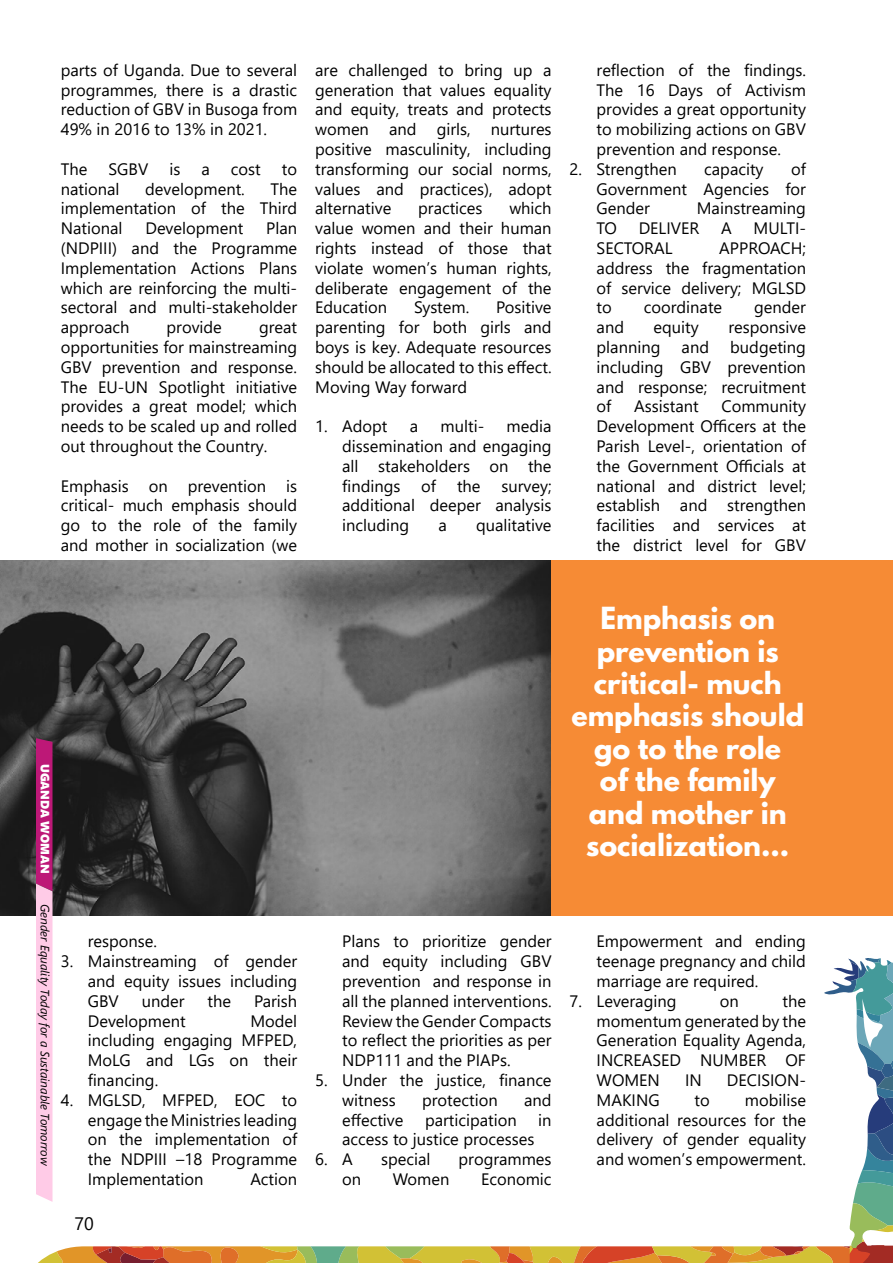
<style>
.page{position:relative;width:893px;height:1263px;background:#fff}
.page>*{position:absolute;margin:0;border:0;box-sizing:border-box;transform-origin:0 0}
.t1{font:700 27px/32.4px "League Spartan";color:#fff;text-align:center}
.t2{font:18px "Segoe UI";color:#000}
.t3{font:16.5px/19.8px "Segoe UI";color:#000;text-align:justify}
.t4{font:italic 12px "Segoe UI";color:#000}
.t5{font:12px "Segoe UI Black";color:#fff}
</style>
<div class="page">
<img style="left:0;top:561px;width:552px;height:355px">
<div style="left:552px;top:561px;width:341px;height:355px;background:#f68b35"></div>
<svg style="left:1px;top:738px;width:892px;height:525px"></svg>
<div style="left:841px;top:1015px;width:6px;height:7px;background:#fff;border-radius:50%"></div>
<p class="t3" style="left:61px;top:59px;width:238px">parts of Uganda. Due to several programmes, there is a drastic reduction of GBV in Busoga from 49% in 2016 to 13% in 2021.</p>
<p class="t3" style="left:61px;top:158px;width:28px">The</p>
<p class="t3" style="left:108px;top:158px;width:41px">SGBV</p>
<p class="t3" style="left:169px;top:158px;width:12px">is</p>
<p class="t3" style="left:201px;top:158px;width:10px">a</p>
<p class="t3" style="left:231px;top:158px;width:31px">cost</p>
<p class="t3" style="left:282px;top:158px;width:17px">to</p>
<p class="t3" style="left:61px;top:177px;width:60px">national</p>
<p class="t3" style="left:145px;top:177px;width:101px">development.</p>
<p class="t3" style="left:61px;top:177px;width:238px;text-indent:210px">The implementation of the Third National</p>
<p class="t3" style="left:61px;top:217px;width:238px;text-indent:205px">Plan (NDPIII) and the Programme Implementation Actions Plans which are reinforcing the multi&shy;sectoral and multi-stakeholder approach</p>
<p class="t3" style="left:145px;top:217px;width:99px">Development</p>
<p class="t3" style="left:167px;top:316px;width:57px">provide</p>
<p class="t3" style="left:61px;top:316px;width:238px;text-indent:198px">great opportunities for mainstreaming GBV prevention and response.<br>The EU-UN Spotlight initiative provides a great model; which needs to be scaled up and rolled out throughout the Country.</p>
<p class="t3" style="left:61px;top:474px;width:238px">Emphasis on prevention is critical- much emphasis should go to the role of the family and mother in socialization (we</p>
<p class="t3" style="left:315px;top:59px;width:238px">are challenged to bring up a generation that values equality and equity, treats and protects women and girls, nurtures positive masculinity, including transforming our social norms, values and practices), adopt alternative</p>
<p class="t3" style="left:315px;top:197px;width:238px;text-indent:194px">which value women and their human rights instead of those that violate women’s human rights, deliberate engagement of the Education</p>
<p class="t3" style="left:418px;top:197px;width:66px">practices</p>
<p class="t3" style="left:315px;top:296px;width:238px;text-indent:181px">Positive parenting for both girls and boys is key. Adequate resources should be allocated to this effect.<br>Moving Way forward</p>
<p class="t3" style="left:315px;top:415px;width:74px">1. Adopt</p>
<p class="t3" style="left:410px;top:415px;width:10px">a</p>
<p class="t3" style="left:441px;top:415px;width:45px">multi-</p>
<p class="t3" style="left:414px;top:296px;width:57px">System.</p>
<p class="t3" style="left:342px;top:415px;width:211px;text-indent:164px">media dissemination and engaging all stakeholders on the findings</p>
<p class="t3" style="left:421px;top:474px;width:16px">of</p>
<p class="t3" style="left:457px;top:474px;width:25px">the</p>
<p class="t3" style="left:342px;top:474px;width:211px;text-indent:159px">survey; additional deeper analysis including</p>
<p class="t3" style="left:438px;top:514px;width:10px">a</p>
<p class="t3" style="left:476px;top:514px;width:77px">qualitative</p>
<p class="t3" style="left:597px;top:59px;width:211px">reflection of the findings.<br>The 16 Days of Activism provides a great opportunity to mobilizing actions on GBV prevention and response.</p>
<p class="t3" style="left:570px;top:158px;width:109px">2. Strengthen</p>
<p class="t3" style="left:704px;top:158px;width:61px">capacity</p>
<p class="t3" style="left:597px;top:158px;width:211px;text-indent:195px">of Government Agencies for Gender</p>
<p class="t3" style="left:697px;top:197px;width:111px">Mainstreaming</p>
<p class="t3" style="left:597px;top:217px;width:22px">TO</p>
<p class="t3" style="left:639px;top:217px;width:62px">DELIVER</p>
<p class="t3" style="left:721px;top:217px;width:12px">A</p>
<p class="t3" style="left:753px;top:217px;width:54px">MULTI-</p>
<p class="t3" style="left:597px;top:237px;width:77px">SECTORAL</p>
<p class="t3" style="left:597px;top:237px;width:211px;text-indent:123px">APPROACH; address the fragmentation of service delivery; MGLSD to</p>
<p class="t3" style="left:644px;top:296px;width:80px">coordinate</p>
<p class="t3" style="left:754px;top:296px;width:53px">gender</p>
<p class="t3" style="left:597px;top:316px;width:29px">and</p>
<p class="t3" style="left:654px;top:316px;width:47px">equity</p>
<p class="t3" style="left:728px;top:316px;width:79px">responsive</p>
<p class="t3" style="left:597px;top:336px;width:65px">planning</p>
<p class="t3" style="left:682px;top:336px;width:29px">and</p>
<p class="t3" style="left:597px;top:336px;width:211px;text-indent:134px">budgeting including GBV prevention and response; recruitment of</p>
<p class="t3" style="left:597px;top:395px;width:211px;text-indent:125px">Community Development Officers at the Parish Level-, orientation of the Government Officials at national and district level; establish and strengthen facilities and services at the district level for GBV</p>
<p class="t3" style="left:634px;top:395px;width:66px">Assistant</p>
<p class="t5" style="left:54px;top:764px;width:112px;rotate:90deg">UGANDA WOMAN</p>
<p class="t4" style="left:56px;top:904px;width:263px;rotate:90deg">Gender Equality Today for a Sustainable Tomorrow</p>
<p class="t3" style="left:88px;top:930px;width:71px">response.</p>
<p class="t3" style="left:88px;top:950px;width:211px;text-indent:-27px">3. Mainstreaming of gender and equity issues including GBV</p>
<p class="t3" style="left:142px;top:989px;width:44px">under</p>
<p class="t3" style="left:208px;top:989px;width:25px">the</p>
<p class="t3" style="left:254px;top:989px;width:45px">Parish</p>
<p class="t3" style="left:88px;top:1009px;width:99px">Development</p>
<p class="t3" style="left:88px;top:1009px;width:211px;text-indent:163px">Model including engaging MFPED, MoLG and LGs on their financing.</p>
<p class="t3" style="left:88px;top:1088px;width:211px;text-indent:-27px">4. MGLSD, MFPED, EOC to engage the Ministries leading on the implementation of the NDPIII –18 Programme Implementation</p>
<p class="t3" style="left:250px;top:1168px;width:48px">Action</p>
<p class="t2" style="left:75px;top:1206px;width:21px">70</p>
<p class="t3" style="left:342px;top:930px;width:211px">Plans to prioritize gender and equity including GBV prevention and response in all the planned interventions.<br>Review the Gender Compacts to reflect the priorities as per NDP111 and the PIAPs.</p>
<p class="t3" style="left:342px;top:1069px;width:211px;text-indent:-27px">5. Under the justice, finance witness</p>
<p class="t3" style="left:422px;top:1088px;width:77px">protection</p>
<p class="t3" style="left:524px;top:1088px;width:29px">and</p>
<p class="t3" style="left:342px;top:1108px;width:63px">effective</p>
<p class="t3" style="left:425px;top:1108px;width:93px">participation</p>
<p class="t3" style="left:538px;top:1108px;width:15px">in</p>
<p class="t3" style="left:342px;top:1128px;width:194px">access to justice processes</p>
<p class="t3" style="left:315px;top:1148px;width:39px">6. A</p>
<p class="t3" style="left:381px;top:1148px;width:51px">special</p>
<p class="t3" style="left:459px;top:1148px;width:95px">programmes</p>
<p class="t3" style="left:342px;top:1168px;width:21px">on</p>
<p class="t3" style="left:393px;top:1168px;width:58px">Women</p>
<p class="t3" style="left:481px;top:1168px;width:72px">Economic</p>
<h1 class="t1" style="left:571px;top:602px;width:234px">Emphasis on prevention is critical- much emphasis should go to the role<br>of the family and mother in socialization...</h1>
<p class="t3" style="left:597px;top:930px;width:211px">Empowerment and ending teenage pregnancy and child marriage are required.</p>
<p class="t3" style="left:570px;top:989px;width:108px">7. Leveraging</p>
<p class="t3" style="left:720px;top:989px;width:21px">on</p>
<p class="t3" style="left:597px;top:989px;width:211px;text-indent:186px">the momentum generated by the Generation Equality Agenda, INCREASED NUMBER OF WOMEN</p>
<p class="t3" style="left:685px;top:1069px;width:18px">IN</p>
<p class="t3" style="left:727px;top:1069px;width:81px">DECISION-</p>
<p class="t3" style="left:597px;top:1088px;width:211px;text-indent:148px">mobilise additional resources for the delivery of gender equality and women’s empowerment.</p>
<p class="t3" style="left:597px;top:1088px;width:65px">MAKING</p>
<p class="t3" style="left:695px;top:1088px;width:17px">to</p>
</div>
